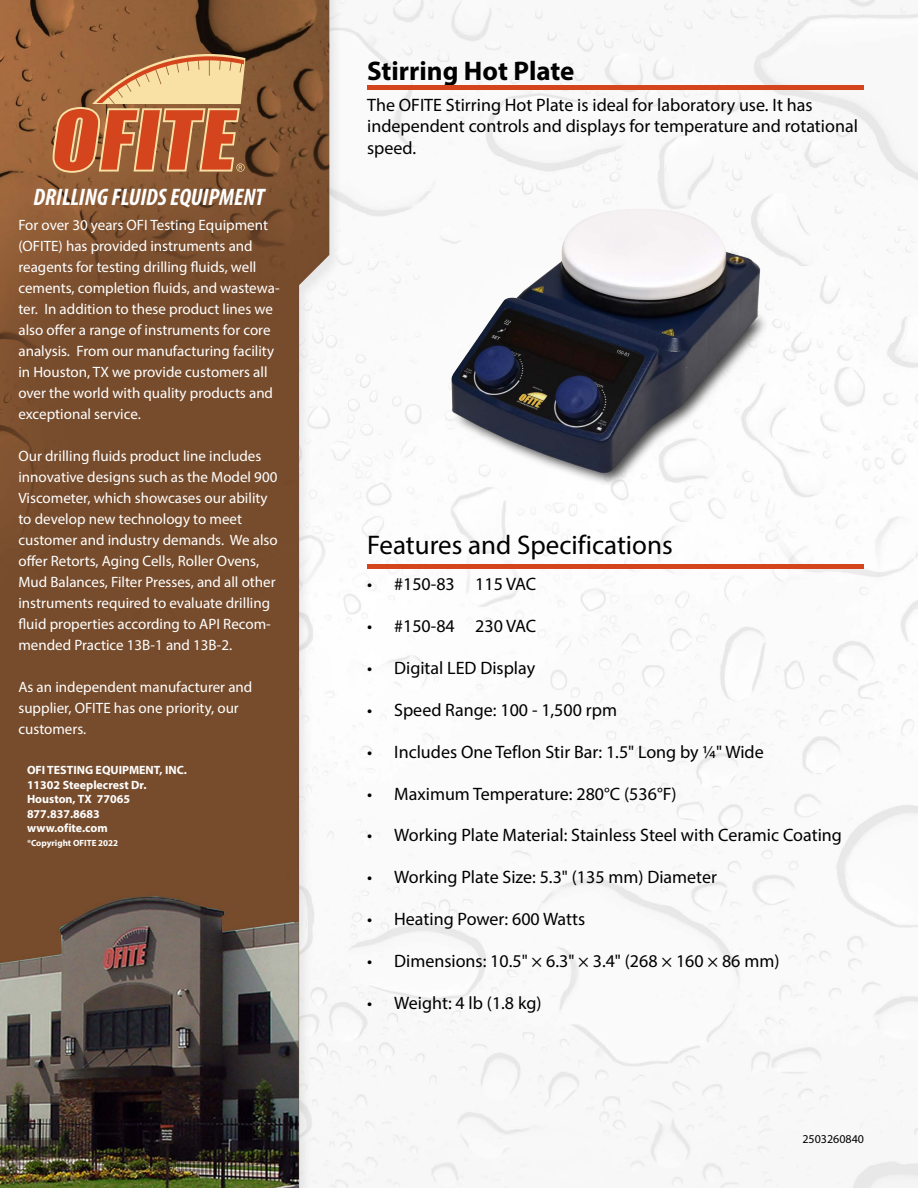
<style>
.page{position:relative;width:918px;height:1188px;background:#fff}
.page>*{position:absolute;margin:0;border:0;box-sizing:border-box;transform-origin:0 0}
.t1{font:27px "Myriad Pro";color:#000}
.t2{font:700 27px "Myriad Pro";color:#000}
.t3{font:italic 700 condensed 24px "Myriad Pro";color:#fff}
.t4{font:18px/21.6px "Myriad Pro";color:#000}
.t5{font:15px/21px "Myriad Pro";color:#fff}
.t6{font:700 12px/14.4px "Myriad Pro";color:#fff}
.t7{font:12px "Myriad Pro";color:#000}
.t8{font:700 9px "Myriad Pro";color:#fff}
</style>
<div class="page">
<img style="left:0;top:0;width:918px;height:1188px">
<svg style="left:53px;top:54px;width:193px;height:119px;background:#c57e50"></svg>
<hr style="left:367px;top:85px;width:497px;height:4px;background:#d4451d">
<div style="left:367px;top:564px;width:497px;height:5px;background:#d4451d"></div>
<img style="left:367px;top:179px;width:497px;height:332px">
<h2 class="t3" style="left:34px;top:183px;width:232px">DRILLING FLUIDS EQUIPMENT</h2>
<p class="t5" style="left:18px;top:215px;width:263px">For over 30 years OFI Testing Equipment (OFITE) has provided instruments and reagents for testing drilling fluids, well cements, completion fluids, and wastewa&shy;ter. In addition to these product lines we also offer a range of instruments for core analysis. From our manufacturing facility in Houston, TX we provide customers all over the world with quality products and exceptional service.</p>
<p class="t5" style="left:18px;top:446px;width:261px">Our drilling fluids product line includes innovative designs such as the Model 900<br>Viscometer, which showcases our ability to develop new technology to meet customer and industry demands. We also offer Retorts, Aging Cells, Roller Ovens, Mud Balances, Filter Presses, and all other instruments required to evaluate drilling fluid properties according to API Recom&shy;mended Practice 13B-1 and 13B-2.</p>
<p class="t5" style="left:18px;top:677px;width:235px">As an independent manufacturer and supplier, OFITE has one priority, our customers.</p>
<p class="t6" style="left:27px;top:763px;width:161px">OFI TESTING EQUIPMENT, INC.<br>11302 Steeplecrest Dr.<br>Houston, TX 77065<br>877.837.8683<br>www.ofite.com</p>
<p class="t8" style="left:27px;top:837px;width:93px">®Copyright OFITE 2022</p>
<h1 class="t2" style="left:367px;top:53px;width:209px">Stirring Hot Plate</h1>
<p class="t4" style="left:367px;top:94px;width:492px">The OFITE Stirring Hot Plate is ideal for laboratory use. It has independent controls and displays for temperature and rotational speed.</p>
<h1 class="t1" style="left:367px;top:528px;width:307px">Features and Specifications</h1>
<p class="t4" style="left:367px;top:573px;width:171px">• #150-83 115 VAC</p>
<p class="t4" style="left:367px;top:615px;width:171px">• #150-84 230 VAC</p>
<p class="t4" style="left:367px;top:657px;width:170px">• Digital LED Display</p>
<p class="t4" style="left:367px;top:699px;width:251px">• Speed Range: 100 - 1,500 rpm</p>
<p class="t4" style="left:367px;top:741px;width:398px">• Includes One Teflon Stir Bar: 1.5" Long by ¼" Wide</p>
<p class="t4" style="left:367px;top:782px;width:311px">• Maximum Temperature: 280°C (536°F)</p>
<p class="t4" style="left:367px;top:824px;width:476px">• Working Plate Material: Stainless Steel with Ceramic Coating</p>
<p class="t4" style="left:367px;top:866px;width:351px">• Working Plate Size: 5.3" (135 mm) Diameter</p>
<p class="t4" style="left:367px;top:908px;width:220px">• Heating Power: 600 Watts</p>
<p class="t4" style="left:367px;top:950px;width:414px">• Dimensions: 10.5" × 6.3" × 3.4" (268 × 160 × 86 mm)</p>
<p class="t4" style="left:367px;top:992px;width:176px">• Weight: 4 lb (1.8 kg)</p>
<p class="t7" style="left:802px;top:1132px;width:63px">2503260840</p>
</div>
